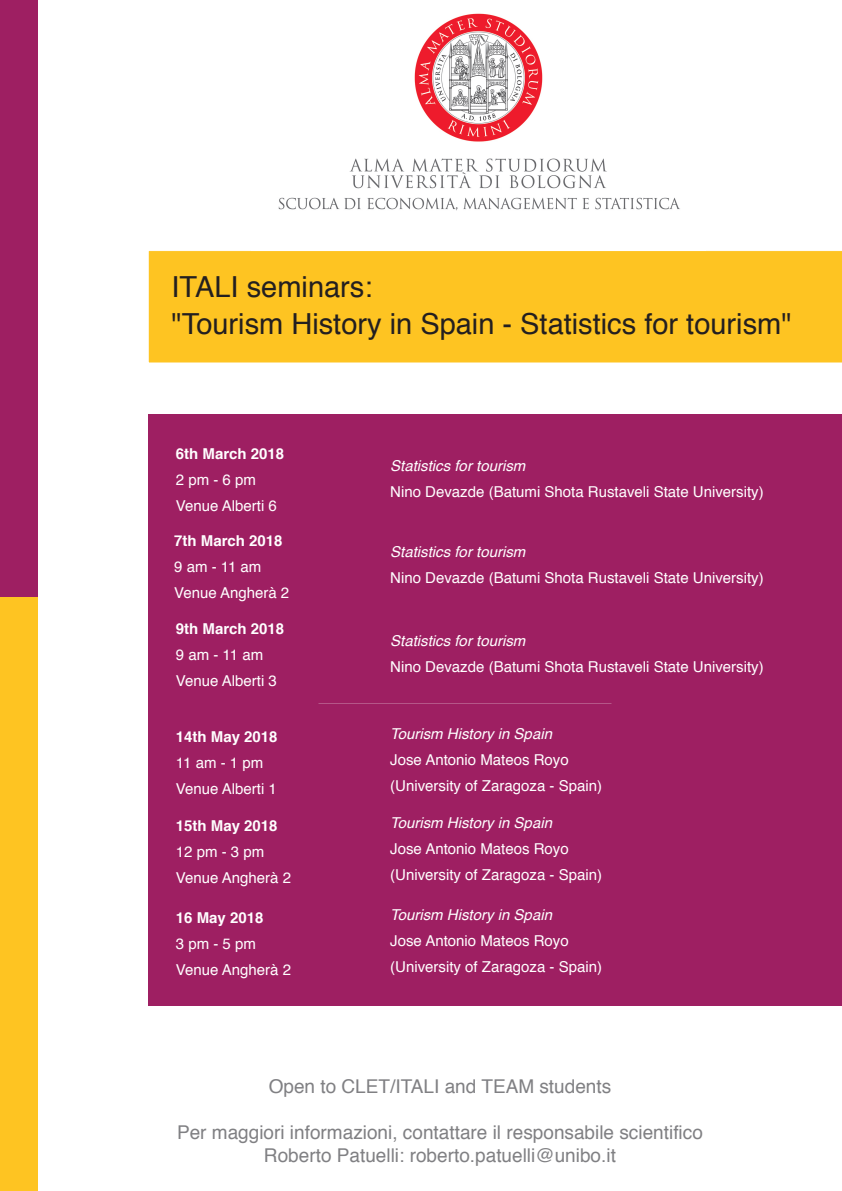
<style>
.page{position:relative;width:842px;height:1191px;background:#fff}
.page>*{position:absolute;margin:0;border:0;box-sizing:border-box;transform-origin:0 0}
.t1{font:29px/37.8px "Helvetica";color:#231f20}
.t2{font:19px/22.8px "Helvetica";color:#808083;text-align:center}
.t3{font:15px/26px "Helvetica";color:#fff}
.t4{font:italic 15px "Helvetica";color:#fff}
.t5{font:700 15px "Helvetica";color:#fff}
</style>
<div class="page">
<div style="left:148px;top:414px;width:694px;height:591px;background:#9e1f62"></div>
<div style="left:148px;top:250px;width:694px;height:113px;background:#fec422"></div>
<div style="left:0;top:0;width:37px;height:598px;background:#9e1f62"></div>
<div style="left:0;top:598px;width:37px;height:593px;background:#fec422"></div>
<img style="left:278px;top:13px;width:402px;height:198px">
<h1 class="t1" style="left:172px;top:268px;width:622px">ITALI seminars:<br>"Tourism History in Spain - Statistics for tourism"</h1>
<p class="t5" style="left:176px;top:442px;width:110px">6th March 2018</p>
<p class="t3" style="left:176px;top:467px;width:102px">2 pm - 6 pm<br>Venue Alberti 6</p>
<p class="t5" style="left:174px;top:528px;width:110px">7th March 2018</p>
<p class="t3" style="left:174px;top:553px;width:117px">9 am - 11 am<br>Venue Angherà 2</p>
<p class="t5" style="left:176px;top:616px;width:110px">9th March 2018</p>
<p class="t3" style="left:176px;top:642px;width:102px">9 am - 11 am<br>Venue Alberti 3</p>
<p class="t5" style="left:176px;top:725px;width:103px">14th May 2018</p>
<p class="t3" style="left:176px;top:750px;width:102px">11 am - 1 pm<br>Venue Alberti 1</p>
<p class="t5" style="left:176px;top:813px;width:103px">15th May 2018</p>
<p class="t3" style="left:176px;top:839px;width:117px">12 pm - 3 pm<br>Venue Angherà 2</p>
<p class="t5" style="left:176px;top:906px;width:89px">16 May 2018</p>
<p class="t3" style="left:176px;top:931px;width:117px">3 pm - 5 pm<br>Venue Angherà 2</p>
<p class="t4" style="left:390px;top:453px;width:137px">Statistics for tourism</p>
<p class="t3" style="left:390px;top:479px;width:375px">Nino Devazde (Batumi Shota Rustaveli State University)</p>
<p class="t4" style="left:390px;top:540px;width:137px">Statistics for tourism</p>
<p class="t3" style="left:390px;top:565px;width:375px">Nino Devazde (Batumi Shota Rustaveli State University)</p>
<p class="t4" style="left:390px;top:629px;width:137px">Statistics for tourism</p>
<p class="t3" style="left:390px;top:654px;width:375px">Nino Devazde (Batumi Shota Rustaveli State University)</p>
<p class="t4" style="left:390px;top:721px;width:163px">Tourism History in Spain</p>
<p class="t3" style="left:390px;top:747px;width:213px">Jose Antonio Mateos Royo (University of Zaragoza - Spain)</p>
<p class="t4" style="left:390px;top:810px;width:163px">Tourism History in Spain</p>
<p class="t3" style="left:390px;top:835px;width:213px">Jose Antonio Mateos Royo (University of Zaragoza - Spain)</p>
<p class="t4" style="left:390px;top:903px;width:163px">Tourism History in Spain</p>
<p class="t3" style="left:390px;top:928px;width:213px">Jose Antonio Mateos Royo (University of Zaragoza - Spain)</p>
<p class="t2" style="left:269px;top:1075px;width:344px">Open to CLET/ITALI and TEAM students</p>
<p class="t2" style="left:177px;top:1121px;width:527px">Per maggiori informazioni, contattare il responsabile scientifico<br>Roberto Patuelli: roberto.patuelli@unibo.it</p>
</div>
